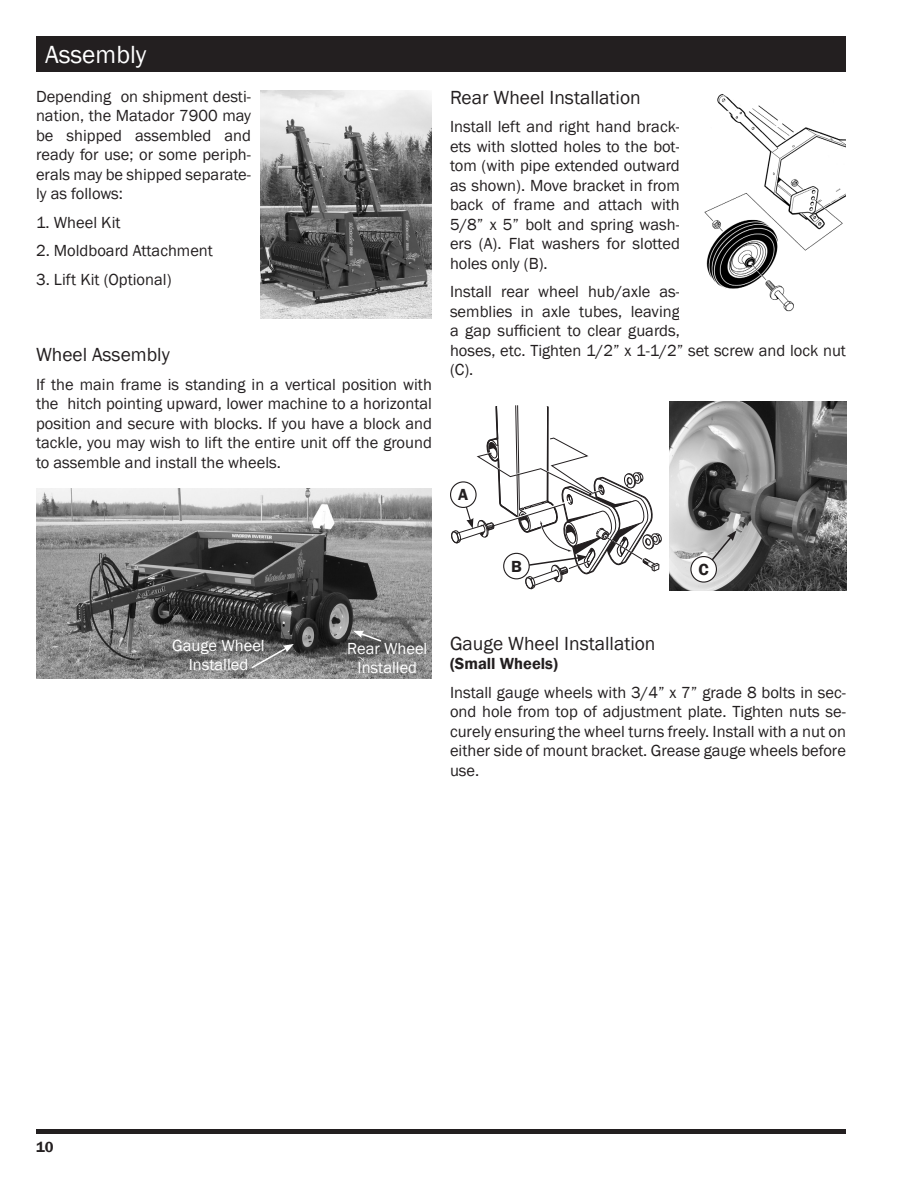
<style>
.page{position:relative;width:918px;height:1188px;background:#fff}
.page>*{position:absolute;margin:0;border:0;box-sizing:border-box;transform-origin:0 0}
.Head{font:25.5px "Franklin Gothic";color:#fff}
.Sub-Head{font:19.5px "Franklin Gothic";color:#231f20}
.Body{font:16.5px/19.5px "Franklin Gothic";color:#231f20;text-align:justify}
.Sub-Head-2{font:16.5px/19.5px "Franklin Gothic";color:#231f20}
.List{font:16.5px "Franklin Gothic";color:#231f20}
.t1{font:16.5px/19.5px "Franklin Gothic";color:#fff;text-align:center}
.Body-2{font:600 16.5px "Franklin Gothic";color:#231f20}
.Letters{font:600 16.5px "Franklin Gothic";color:#231f20}
.t2{font:600 15px "Franklin Gothic";color:#231f20}
</style>
<div class="page">
<div style="left:36px;top:36px;width:810px;height:36px;background:#231f20"></div>
<hr style="left:36px;top:1130px;width:810px;height:4px;background:#231f20">
<img style="left:260px;top:91px;width:172px;height:227px">
<img style="left:36px;top:488px;width:396px;height:191px">
<svg style="left:250px;top:644px;width:44px;height:26px"></svg>
<svg style="left:353px;top:631px;width:30px;height:12px"></svg>
<img style="left:704px;top:94px;width:142px;height:218px">
<svg style="left:450px;top:405px;width:212px;height:184px"></svg>
<img style="left:669px;top:401px;width:177px;height:189px">
<div style="left:451px;top:482px;width:25px;height:25px;background:#fff;border-radius:50%"></div>
<div style="left:450px;top:481px;width:27px;height:27px;border:1px solid #231f20;border-radius:50%"></div>
<div style="left:504px;top:553px;width:25px;height:26px;background:#fff;border-radius:50%"></div>
<div style="left:503px;top:553px;width:27px;height:26px;border:1px solid #231f20;border-radius:50%"></div>
<svg style="left:707px;top:531px;width:29px;height:35px"></svg>
<div style="left:691px;top:557px;width:25px;height:25px;background:#fff;border-radius:50%"></div>
<div style="left:690px;top:556px;width:27px;height:27px;border:1px solid #231f20;border-radius:50%"></div>
<p class="Head" style="left:45px;top:39px;width:103px">Assembly</p>
<p class="Body" style="left:36px;top:87px;width:217px">Depending on shipment desti&shy;nation, the Matador 7900 may be shipped assembled and ready for use; or some periph&shy;erals may be shipped separate&shy;ly as follows:</p>
<p class="List" style="left:36px;top:212px;width:86px">1. Wheel Kit</p>
<p class="List" style="left:36px;top:240px;width:179px">2. Moldboard Attachment</p>
<p class="List" style="left:36px;top:269px;width:137px">3. Lift Kit (Optional)</p>
<p class="Sub-Head" style="left:36px;top:342px;width:135px">Wheel Assembly</p>
<p class="Body" style="left:36px;top:375px;width:398px">If the main frame is standing in a vertical position with the hitch pointing upward, lower machine to a horizontal position and secure with blocks. If you have a block and tackle, you may wish to lift the entire unit off the ground to assemble and install the wheels.</p>
<p class="Sub-Head" style="left:450px;top:85px;width:192px">Rear Wheel Installation</p>
<p class="Body" style="left:450px;top:117px;width:231px">Install left and right hand brack&shy;ets with slotted holes to the bot&shy;tom (with pipe extended outward as shown). Move bracket in from back of frame and attach with 5/8” x 5” bolt and spring wash&shy;ers (A). Flat washers for slotted holes only (B).</p>
<p class="Sub-Head-2" style="left:450px;top:282px;width:398px">Install rear wheel hub/axle as-<br>semblies in axle tubes, leaving<br>a gap sufficient to clear guards,<br>hoses, etc. Tighten 1/2” x 1-1/2” set screw and lock nut (C).</p>
<p class="Letters" style="left:458px;top:485px;width:12px">A</p>
<p class="Letters" style="left:511px;top:556px;width:12px">B</p>
<p class="Letters" style="left:698px;top:559px;width:12px">C</p>
<p class="t1" style="left:172px;top:636px;width:94px">Gauge Wheel<br>Installed</p>
<p class="t1" style="left:347px;top:639px;width:82px">Rear Wheel<br>Installed</p>
<p class="Sub-Head" style="left:450px;top:631px;width:207px">Gauge Wheel Installation</p>
<p class="Body-2" style="left:450px;top:653px;width:109px">(Small Wheels)</p>
<p class="Body" style="left:450px;top:683px;width:397px">Install gauge wheels with 3/4” x 7” grade 8 bolts in sec&shy;ond hole from top of adjustment plate. Tighten nuts se&shy;curely ensuring the wheel turns freely. Install with a nut on either side of mount bracket. Grease gauge wheels before use.</p>
<p class="t2" style="left:36px;top:1138px;width:19px">10</p>
</div>
